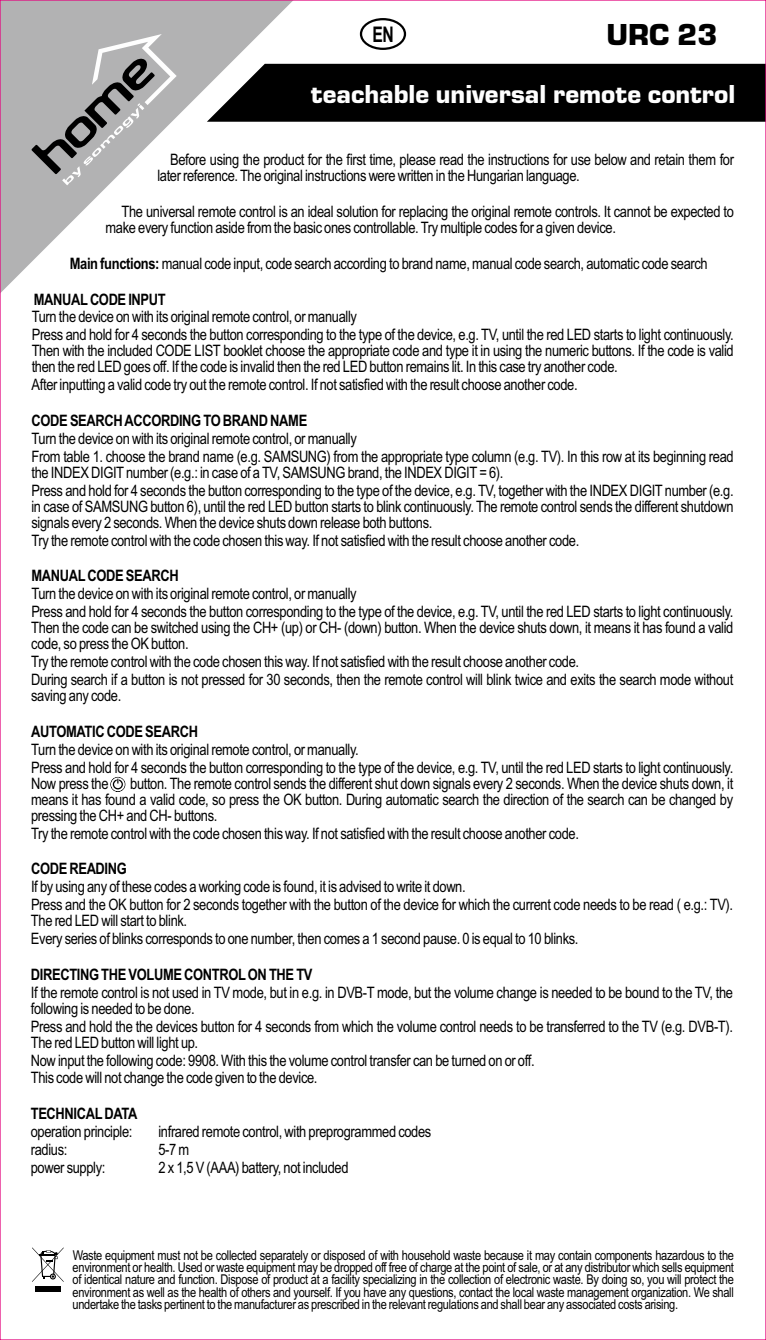
<style>
.page{position:relative;width:766px;height:1340px;background:#fff}
.page>*{position:absolute;margin:0;border:0;box-sizing:border-box;transform-origin:0 0}
.t1{font:31.5px "Eurostile TEE Blac";color:#000}
.t2{font:27px "Eurostile TEE Blac";color:#fefefe}
.t3{font:700 21.6px "Arial Narrow";color:#000;scale:.89 1}
.t4{font:15.75px/16px "Arial Narrow";letter-spacing:-.025em;color:#000}
.t5{font:700 15.75px "Arial Narrow";letter-spacing:-.025em;color:#000}
.t6{font:13.5px/12.2px "Arial Narrow";letter-spacing:-.025em;color:#000;text-align:justify}
.s1{font-weight:700}
</style>
<div class="page">
<div style="left:306px;top:64px;width:457px;height:58px;background:#000"></div>
<svg style="left:2px;top:2px;width:304px;height:290px"></svg>
<svg style="left:31px;top:34px;width:146px;height:151px"></svg>
<svg style="left:360px;top:18px;width:46px;height:32px"></svg>
<svg style="left:110px;top:777px;width:15px;height:15px"></svg>
<svg style="left:32px;top:1247px;width:32px;height:34px"></svg>
<div style="left:35px;top:1285px;width:26px;height:6px;background:#000"></div>
<h3 class="t3" style="left:372px;top:26px;width:26px">EN</h3>
<h1 class="t1" style="left:606px;top:21px;width:112px">URC 23</h1>
<h2 class="t2" style="left:311px;top:83px;width:426px">teachable universal remote control</h2>
<p class="t4" style="left:157px;top:153px;width:578px;text-indent:13px">Before using the product for the first time, please read the instructions for use below and retain them for later reference. The original instructions were written in the Hungarian language.</p>
<p class="t4" style="left:105px;top:205px;width:629px;text-indent:16px">The universal remote control is an ideal solution for replacing the original remote controls. It cannot be expected to make every function aside from the basic ones controllable. Try multiple codes for a given device.</p>
<p class="t4" style="left:70px;top:257px;width:639px"><span class="s1">Main functions:</span> manual code input, code search according to brand name, manual code search, automatic code search</p>
<p class="t5" style="left:34px;top:293px;width:133px">MANUALCODE INPUT</p>
<p class="t4" style="left:32px;top:309px;width:703px;line-height:17.8px">Turn the device on with its original remote control, or manually<br>Press and hold for 4 seconds the button corresponding to the type of the device, e.g. TV, until the red LED starts to light continuously.</p>
<p class="t4" style="left:32px;top:344px;width:703px">Then with the included CODE LIST booklet choose the appropriate code and type it in using the numeric buttons. If the code is valid then the red LED goes off. If the code is invalid then the red LED button remains lit. In this case try another code.</p>
<p class="t4" style="left:32px;top:378px;width:547px">After inputting a valid code try out the remote control. If not satisfied with the result choose another code.</p>
<p class="t5" style="left:32px;top:414px;width:277px">CODE SEARCH ACCORDING TO BRAND NAME</p>
<p class="t4" style="left:32px;top:431px;width:703px;line-height:17.8px">Turn the device on with its original remote control, or manually<br>From table 1. choose the brand name (e.g. SAMSUNG) from the appropriate type column (e.g. TV). In this row at its beginning read</p>
<p class="t4" style="left:31px;top:465px;width:703px;line-height:17.8px">the INDEX DIGITnumber (e.g.: in case of a TV, SAMSUNG brand, the INDEX DIGIT= 6).<br>Press and hold for 4 seconds the button corresponding to the type of the device, e.g. TV, together with the INDEX DIGIT number (e.g.</p>
<p class="t4" style="left:31px;top:499px;width:703px">in case of SAMSUNG button 6), until the red LED button starts to blink continuously. The remote control sends the different shutdown signals every 2 seconds. When the device shuts down release both buttons.</p>
<p class="t4" style="left:31px;top:533px;width:549px">Try the remote control with the code chosen this way. If not satisfied with the result choose another code.</p>
<p class="t5" style="left:31px;top:570px;width:149px">MANUALCODE SEARCH</p>
<p class="t4" style="left:31px;top:586px;width:703px;line-height:17.8px">Turn the device on with its original remote control, or manually<br>Press and hold for 4 seconds the button corresponding to the type of the device, e.g. TV, until the red LED starts to light continuously.</p>
<p class="t4" style="left:31px;top:621px;width:703px">Then the code can be switched using the CH+ (up) or CH- (down) button. When the device shuts down, it means it has found a valid code, so press the OK button.</p>
<p class="t4" style="left:31px;top:654px;width:703px;line-height:17.8px">Try the remote control with the code chosen this way. If not satisfied with the result choose another code.<br>During search if a button is not pressed for 30 seconds, then the remote control will blink twice and exits the search mode without</p>
<p class="t4" style="left:31px;top:689px;width:92px">saving any code.</p>
<p class="t5" style="left:31px;top:725px;width:168px">AUTOMATIC CODE SEARCH</p>
<p class="t4" style="left:31px;top:741px;width:703px;line-height:17.8px">Turn the device on with its original remote control, or manually.<br>Press and hold for 4 seconds the button corresponding to the type of the device, e.g. TV, until the red LED starts to light continuously.</p>
<p class="t4" style="left:31px;top:776px;width:79px">Now press the</p>
<p class="t4" style="left:31px;top:776px;width:703px;text-align:justify;text-indent:99px">button. The remote control sends the different shut down signals every 2 seconds. When the device shuts down, it means it has found a valid code, so press the OK button. During automatic search the direction of the search can be changed by pressing the CH+ and CH- buttons.</p>
<p class="t4" style="left:31px;top:826px;width:549px">Try the remote control with the code chosen this way. If not satisfied with the result choose another code.</p>
<p class="t5" style="left:31px;top:863px;width:97px">CODE READING</p>
<p class="t4" style="left:31px;top:879px;width:703px;line-height:17.8px">If by using any of these codes a working code is found, it is advised to write it down.<br>Press and the OK button for 2 seconds together with the button of the device for which the current code needs to be read ( e.g.: TV).</p>
<p class="t4" style="left:31px;top:913px;width:549px;line-height:17.8px">The red LED will start to blink.<br>Every series of blinks corresponds to one number, then comes a 1 second pause. 0 is equal to 10 blinks.</p>
<p class="t5" style="left:31px;top:968px;width:283px">DIRECTING THE VOLUME CONTROLON THE TV</p>
<p class="t4" style="left:31px;top:985px;width:703px">If the remote control is not used in TV mode, but in e.g. in DVB-T mode, but the volume change is needed to be bound to the TV, the following is needed to be done.</p>
<p class="t4" style="left:31px;top:1019px;width:703px">Press and hold the the devices button for 4 seconds from which the volume control needs to be transferred to the TV (e.g. DVB-T).<br>The red LED button will light up.</p>
<p class="t4" style="left:31px;top:1052px;width:505px;line-height:17.8px">Now input the following code: 9908. With this the volume control transfer can be turned on or off.<br>This code will not change the code given to the device.</p>
<p class="t5" style="left:31px;top:1107px;width:108px">TECHNICALDATA</p>
<p class="t4" style="left:31px;top:1124px;width:103px">operation principle:</p>
<p class="t4" style="left:158px;top:1124px;width:274px">infrared remote control, with preprogrammed codes</p>
<p class="t4" style="left:31px;top:1142px;width:38px">radius:</p>
<p class="t4" style="left:158px;top:1142px;width:32px">5-7 m</p>
<p class="t4" style="left:31px;top:1160px;width:76px">power supply:</p>
<p class="t4" style="left:158px;top:1160px;width:192px">2 x 1,5 V (AAA) battery, not included</p>
<p class="t6" style="left:72px;top:1250px;width:662px">Waste equipment must not be collected separately or disposed of with household waste because it may contain components hazardous to the environment or health. Used or waste equipment may be dropped off free of charge at the point of sale, or at any distributor which sells equipment of identical nature and function. Dispose of product at a facility specializing in the collection of electronic waste. By doing so, you will protect the environment as well as the health of others and yourself. If you have any questions, contact the local waste management organization. We shall undertake the tasks pertinent to the manufacturer as prescribed in the relevant regulations and shall bear any associated costs arising.</p>
</div>
